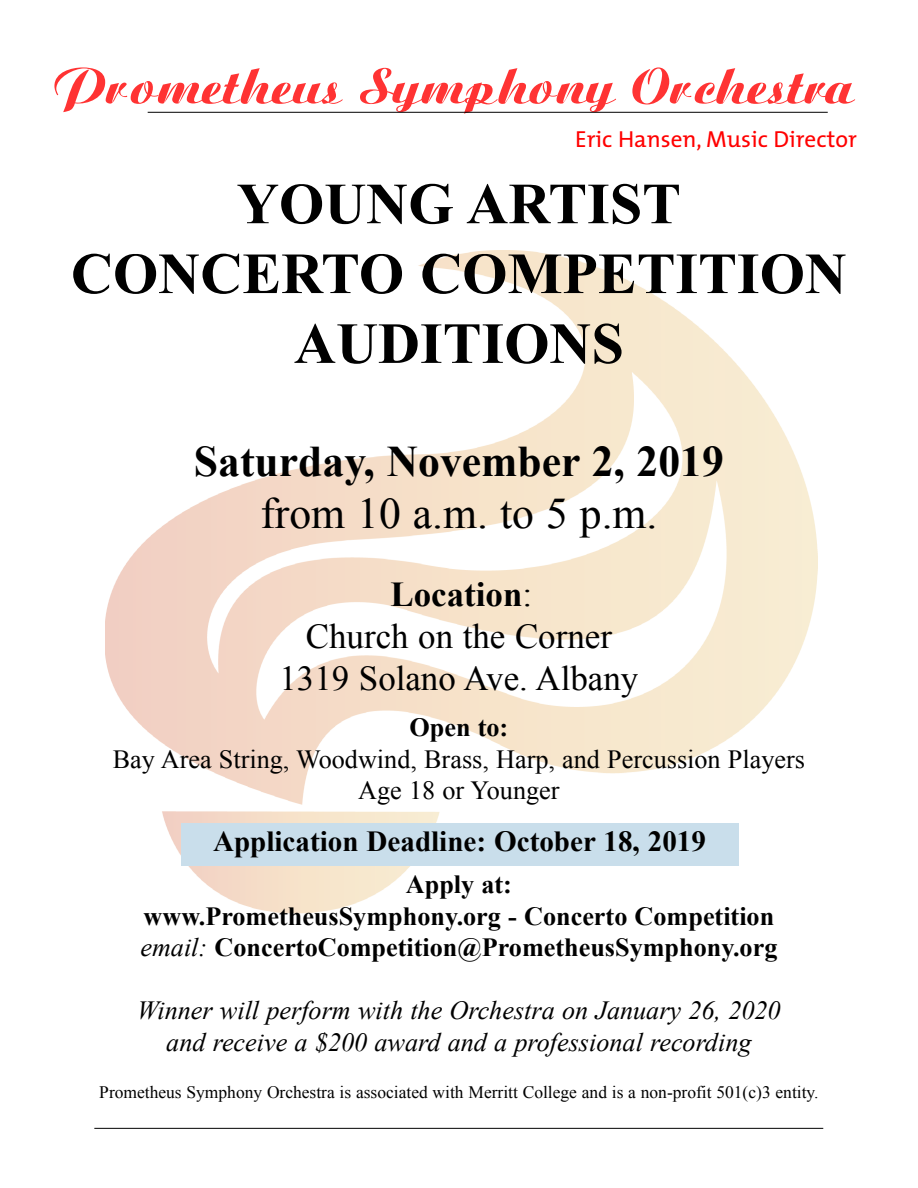
<style>
.page{position:relative;width:918px;height:1188px;background:#fff}
.page>*{position:absolute;margin:0;border:0;box-sizing:border-box;transform-origin:0 0}
.t1{font:700 58.2px/69.9px "Times New Roman";color:#000;text-align:center}
.t2{font:700 52.35px "Premi Script S Si";color:#f33}
.t3{font:700 43.65px "Times New Roman";color:#000}
.t4{font:43.65px "Times New Roman";color:#000}
.t5{font:34.95px/41.8px "Times New Roman";color:#000;text-align:center}
.t6{font:700 29.1px "Times New Roman";color:#000}
.t7{font:700 26.25px/31.7px "Times New Roman";color:#000;text-align:center}
.t8{font:italic 26.25px/31.5px "Times New Roman";color:#000;text-align:center}
.t9{font:26.25px/31.5px "Times New Roman";color:#000;text-align:center}
.t10{font:23.25px "The Mix";color:#f00}
.t11{font:17.4px "Times New Roman";color:#000}
.s1{font-weight:700}
.s2{font-weight:400;font-style:italic}
</style>
<div class="page">
<img style="left:106px;top:251px;width:712px;height:663px">
<svg style="left:94px;top:1128px;width:730px;height:1px"></svg>
<svg style="left:147px;top:112px;width:681px;height:1px"></svg>
<div style="left:181px;top:823px;width:557px;height:43px;background:#c9deeb"></div>
<h2 class="t2" style="left:52px;top:63px;width:803px">Prometheus Symphony Orchestra</h2>
<p class="t10" style="left:575px;top:130px;width:283px">Eric Hansen, Music Director</p>
<h1 class="t1" style="left:71px;top:169px;width:778px">YOUNG ARTIST<br>CONCERTO COMPETITION<br>AUDITIONS</h1>
<h3 class="t3" style="left:194px;top:437px;width:531px">Saturday, November 2, 2019</h3>
<h3 class="t4" style="left:260px;top:489px;width:399px">from 10 a.m. to 5 p.m.</h3>
<h3 class="t5" style="left:279px;top:573px;width:360px"><span class="s1">Location</span>:<br>Church on the Corner<br>1319 Solano Ave. Albany</h3>
<p class="t7" style="left:409px;top:712px;width:100px">Open to:</p>
<p class="t9" style="left:113px;top:743px;width:694px">Bay Area String, Woodwind, Brass, Harp, and Percussion Players<br>Age 18 or Younger</p>
<p class="t6" style="left:213px;top:825px;width:495px">Application Deadline: October 18, 2019</p>
<p class="t7" style="left:140px;top:868px;width:639px">Apply at:<br>www.PrometheusSymphony.org - Concerto Competition <span class="s2">email:</span> ConcertoCompetition@PrometheusSymphony.org</p>
<p class="t8" style="left:137px;top:995px;width:645px">Winner will perform with the Orchestra on January 26, 2020 and receive a $200 award and a professional recording</p>
<p class="t11" style="left:99px;top:1082px;width:721px">Prometheus Symphony Orchestra is associated with Merritt College and is a non-profit 501(c)3 entity.</p>
</div>
